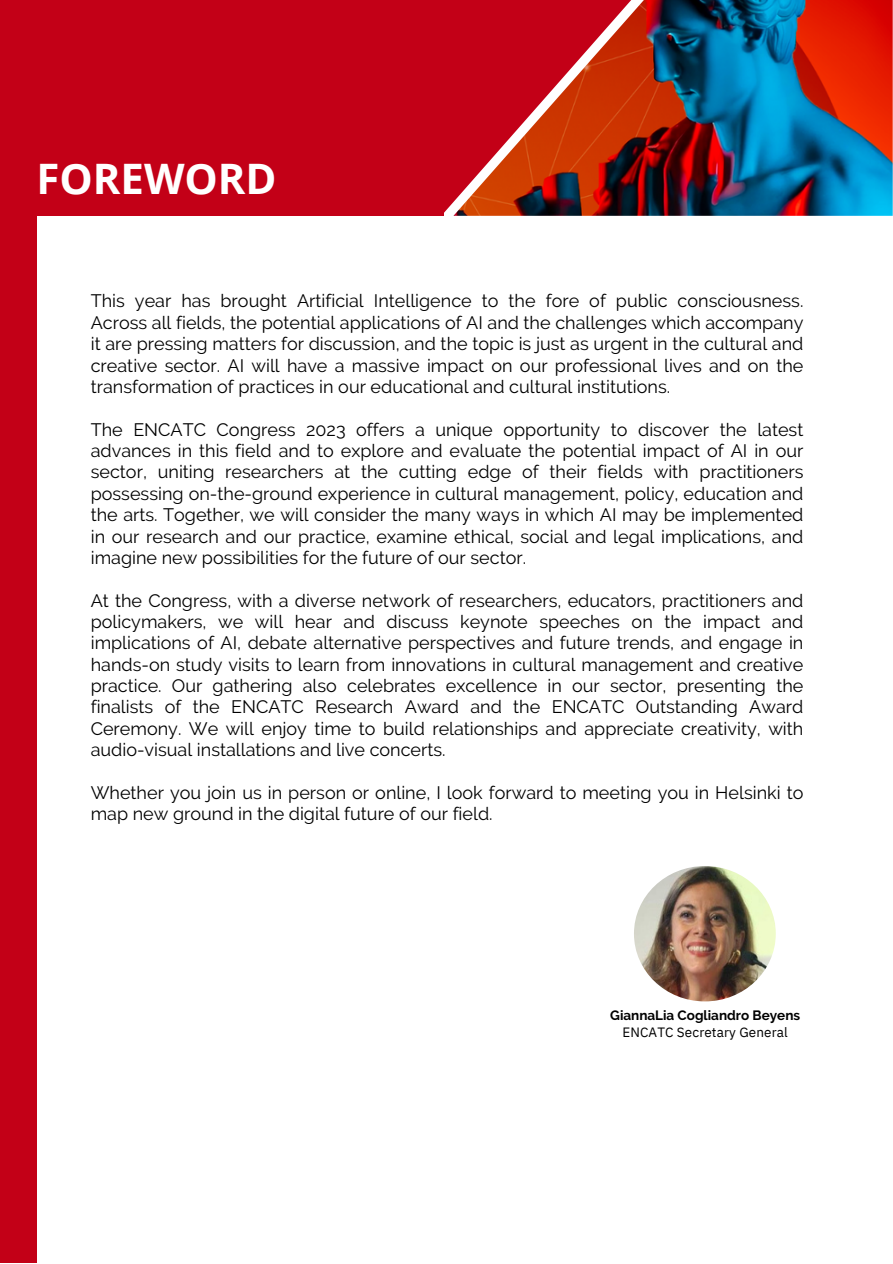
<style>
.page{position:relative;width:893px;height:1264px;background:#fff}
.page>*{position:absolute;margin:0;border:0;box-sizing:border-box;transform-origin:0 0}
.t1{font:700 42px "Open Sans";color:#fff}
.t2{font:18px/21.3px "Raleway";color:#000;text-align:justify}
.t3{font:700 13.5px "Raleway";color:#000}
.t4{font:13.5px "IBM Plex Sans";letter-spacing:.01em;color:#000}
</style>
<div class="page">
<div style="left:0;top:0;width:37px;height:1262px;background:#c30017"></div>
<img style="left:702px;top:0;width:190px;height:216px">
<svg style="left:443px;top:0;width:259px;height:216px"></svg>
<div style="left:0;top:0;width:443px;height:216px;background:#c30017"></div>
<img style="left:634px;top:866px;width:141px;height:135px;border-radius:50%">
<p class="t1" style="left:37px;top:149px;width:241px">FOREWORD</p>
<p class="t2" style="left:91px;top:290px;width:714px">This year has brought Artificial Intelligence to the fore of public consciousness.<br>Across all fields, the potential applications of AI and the challenges which accompany it are pressing matters for discussion, and the topic is just as urgent in the cultural and creative sector. AI will have a massive impact on our professional lives and on the transformation of practices in our educational and cultural institutions.</p>
<p class="t2" style="left:91px;top:418px;width:714px">The ENCATC Congress 2023 offers a unique opportunity to discover the latest advances in this field and to explore and evaluate the potential impact of AI in our sector, uniting researchers at the cutting edge of their fields with practitioners possessing on-the-ground experience in cultural management, policy, education and the arts. Together, we will consider the many ways in which AI may be implemented in our research and our practice, examine ethical, social and legal implications, and imagine new possibilities for the future of our sector.</p>
<p class="t2" style="left:91px;top:589px;width:714px">At the Congress, with a diverse network of researchers, educators, practitioners and policymakers, we will hear and discuss keynote speeches on the impact and implications of AI, debate alternative perspectives and future trends, and engage in hands-on study visits to learn from innovations in cultural management and creative practice. Our gathering also celebrates excellence in our sector, presenting the finalists of the ENCATC Research Award and the ENCATC Outstanding Award Ceremony. We will enjoy time to build relationships and appreciate creativity, with audio-visual installations and live concerts.</p>
<p class="t2" style="left:91px;top:782px;width:714px">Whether you join us in person or online, I look forward to meeting you in Helsinki to map new ground in the digital future of our field.</p>
<p class="t3" style="left:610px;top:1007px;width:191px">GiannaLia Cogliandro Beyens</p>
<p class="t4" style="left:622px;top:1023px;width:167px">ENCATC Secretary General</p>
</div>
